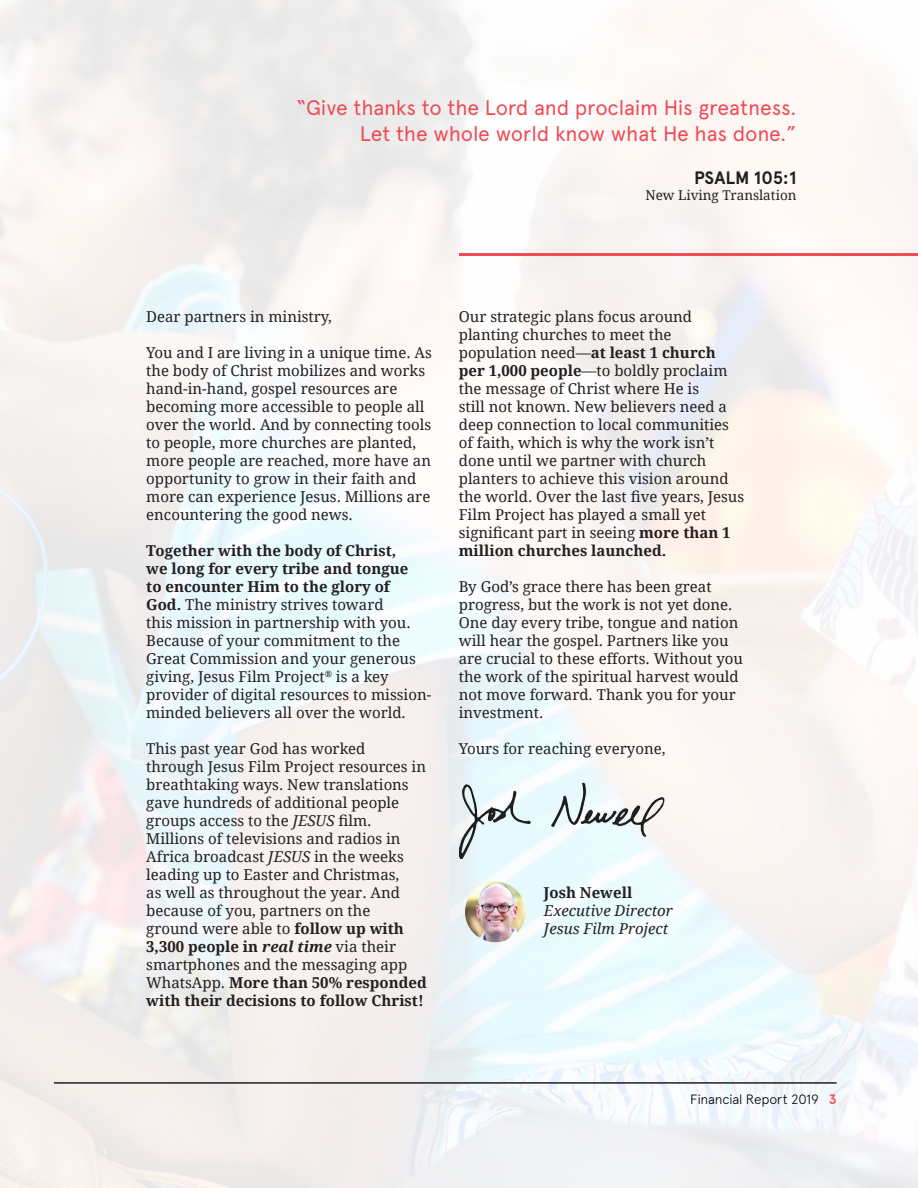
<style>
.page{position:relative;width:918px;height:1188px;background:#fff}
.page>*{position:absolute;margin:0;border:0;box-sizing:border-box;transform-origin:0 0}
.t1{font:21px/25.2px "Apercu Pro";letter-spacing:-.01em;color:#ef4b55;text-align:right}
.t2{font:700 18px "Apercu Pro";color:#231f20}
.t3{font:15px/18px "Droid Serif";color:#231f20}
.t4{font:italic 15px "Droid Serif";color:#231f20}
.t5{font:700 15px "Droid Serif";color:#231f20}
.t6{font:300 13.5px "Apercu Pro";letter-spacing:-.02em;color:#000}
.t7{font:13.5px "Droid Serif";color:#231f20}
.s1{font-weight:700}
.s2{font-style:italic}
.s3{font-weight:700;font-style:italic}
.s4{font-weight:700;color:#ef4b55}
</style>
<div class="page">
<hr style="left:54px;top:1082px;width:783px;height:2px;background:#231f20">
<hr style="left:459px;top:253px;width:459px;height:3px;background:#ef4b55">
<img style="left:459px;top:777px;width:212px;height:82px">
<img style="left:465px;top:882px;width:61px;height:60px;border-radius:30px">
<p class="t1" style="left:296px;top:94px;width:502px">“Give thanks to the Lord and proclaim His greatness.<br>Let the whole world know what He has done.”</p>
<p class="t2" style="left:694px;top:164px;width:104px">PSALM 105:1</p>
<p class="t7" style="left:645px;top:186px;width:153px">New Living Translation</p>
<p class="t3" style="left:146px;top:307px;width:187px">Dear partners in ministry,</p>
<p class="t3" style="left:146px;top:343px;width:287px">You and I are living in a unique time. As the body of Christ mobilizes and works hand-in-hand, gospel resources are becoming more accessible to people all over the world. And by connecting tools to people, more churches are planted, more people are reached, more have an opportunity to grow in their faith and more can experience Jesus. Millions are encountering the good news.</p>
<p class="t3" style="left:146px;top:541px;width:287px"><span class="s1">Together with the body of Christ,<br>we long for every tribe and tongue<br>to encounter Him to the glory of<br>God.</span> The ministry strives toward<br>this mission in partnership with you.<br>Because of your commitment to the Great Commission and your generous giving, Jesus Film Project<sup>®</sup> is a key provider of digital resources to mission&shy;minded believers all over the world.</p>
<p class="t3" style="left:146px;top:739px;width:282px">This past year God has worked<br>through Jesus Film Project resources in breathtaking ways. New translations gave hundreds of additional people groups access to the <span class="s2">JESUS</span> film.<br>Millions of televisions and radios in Africa broadcast <span class="s2">JESUS</span> in the weeks leading up to Easter and Christmas,<br>as well as throughout the year. And because of you, partners on the<br>ground were able to <span class="s1">follow up with 3,300 people in</span> <span class="s3">real time</span> via their smartphones and the messaging app WhatsApp. <span class="s1">More than 50% responded with their decisions to follow Christ!</span></p>
<p class="t3" style="left:459px;top:307px;width:287px">Our strategic plans focus around planting churches to meet the population need—<span class="s1">at least 1 church per 1,000 people</span>—to boldly proclaim the message of Christ where He is<br>still not known. New believers need a deep connection to local communities of faith, which is why the work isn’t done until we partner with church planters to achieve this vision around the world. Over the last five years, Jesus Film Project has played a small yet significant part in seeing <span class="s1">more than 1 million churches launched.</span></p>
<p class="t3" style="left:459px;top:577px;width:286px">By God’s grace there has been great progress, but the work is not yet done.<br>One day every tribe, tongue and nation will hear the gospel. Partners like you are crucial to these efforts. Without you the work of the spiritual harvest would not move forward. Thank you for your investment.</p>
<p class="t3" style="left:459px;top:739px;width:208px">Yours for reaching everyone,</p>
<p class="t5" style="left:544px;top:884px;width:90px">Josh Newell</p>
<p class="t4" style="left:544px;top:900px;width:130px">Executive Director</p>
<p class="t4" style="left:544px;top:918px;width:126px">Jesus Film Project</p>
<p class="t6" style="left:690px;top:1089px;width:148px">Financial Report 2019 <span class="s4">3</span></p>
</div>
